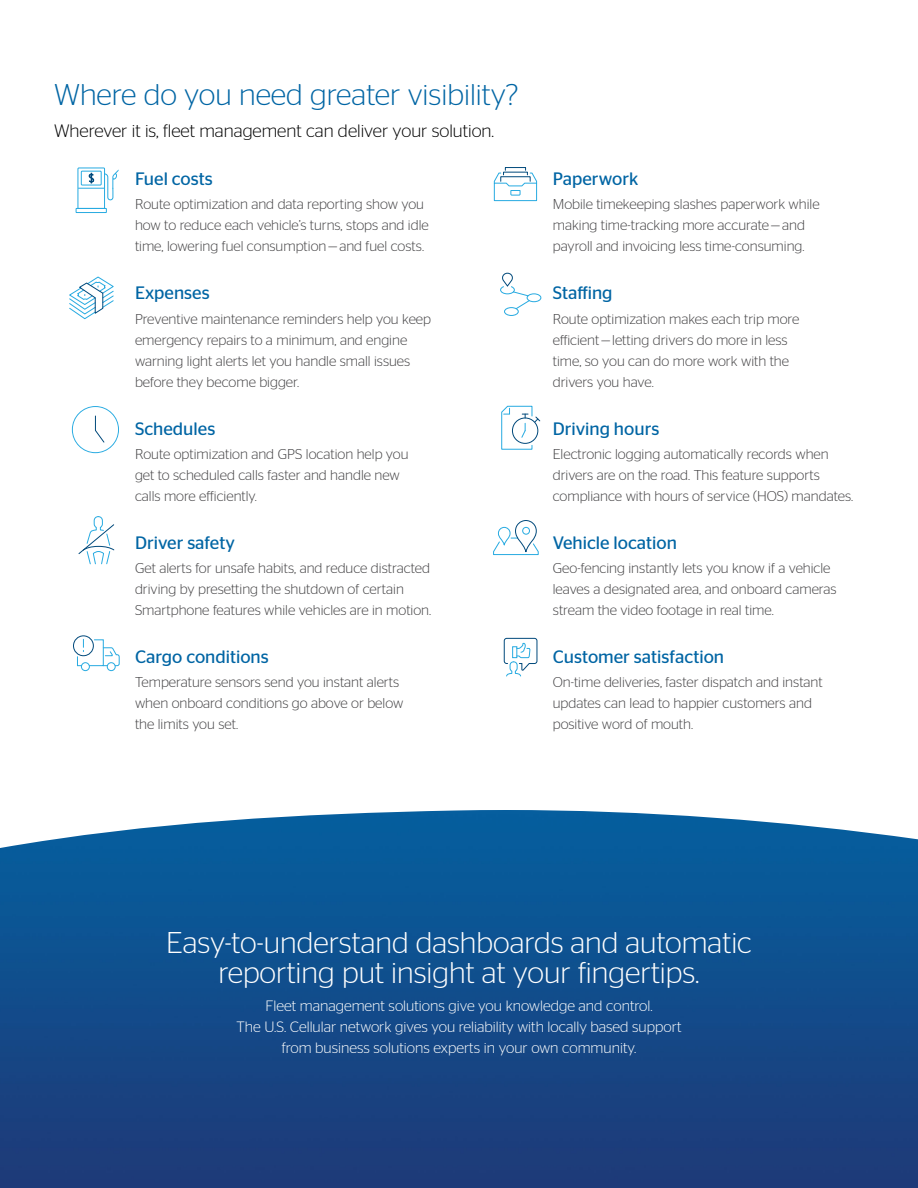
<style>
.page{position:relative;width:918px;height:1188px;background:#fff}
.page>*{position:absolute;margin:0;border:0;box-sizing:border-box;transform-origin:0 0}
.t1{font:300 30px/30px "Stag Sans";color:#fff;text-align:center}
.t2{font:300 30px "Stag Sans";color:#0065a4}
.t3{font:18px "Stag Sans";color:#0065a4}
.t4{font:300 18px "Stag Sans";color:#000}
.t5{font:300 15px/21px "Stag Sans";color:#fff;text-align:center}
.t6{font:300 14.25px/21px "Stag Sans";color:#414042}
</style>
<div class="page">
<img style="left:0;top:810px;width:918px;height:378px">
<div style="left:76px;top:208px;width:31px;height:5px;border:1px solid #27aae1"></div>
<svg style="left:77px;top:167px;width:42px;height:42px"></svg>
<svg style="left:72px;top:406px;width:47px;height:47px"></svg>
<div style="left:107px;top:662px;width:9px;height:9px;border:1px solid #27aae1;border-radius:50%"></div>
<div style="left:81px;top:662px;width:9px;height:9px;border:1px solid #27aae1;border-radius:50%"></div>
<div style="left:73px;top:635px;width:21px;height:21px;border:1px solid #00497b;border-radius:50%"></div>
<svg style="left:76px;top:639px;width:44px;height:28px"></svg>
<div style="left:527px;top:293px;width:14px;height:9px;border:1px solid #27aae1;border-radius:50%"></div>
<div style="left:504px;top:307px;width:15px;height:9px;border:1px solid #27aae1;border-radius:50%"></div>
<svg style="left:500px;top:273px;width:30px;height:37px"></svg>
<svg style="left:501px;top:406px;width:39px;height:44px"></svg>
<svg style="left:493px;top:538px;width:46px;height:17px"></svg>
<div style="left:498px;top:527px;width:13px;height:18px;border:1px solid #27aae1;border-radius:6px"></div>
<div style="left:515px;top:520px;width:22px;height:32px;border:1px solid #00497b;border-radius:10px"></div>
<div style="left:522px;top:527px;width:8px;height:8px;border:1px solid #27aae1;border-radius:3px"></div>
<svg style="left:504px;top:638px;width:33px;height:39px"></svg>
<svg style="left:69px;top:277px;width:45px;height:42px"></svg>
<svg style="left:78px;top:516px;width:36px;height:48px"></svg>
<div style="left:505px;top:167px;width:21px;height:4px;border:1px solid #00497b"></div>
<svg style="left:494px;top:172px;width:43px;height:29px"></svg>
<h1 class="t2" style="left:54px;top:78px;width:466px">Where do you need greater visibility?</h1>
<p class="t4" style="left:54px;top:121px;width:442px">Wherever it is, fleet management can deliver your solution.</p>
<p class="t3" style="left:135px;top:169px;width:79px">Fuel costs</p>
<p class="t6" style="left:135px;top:194px;width:295px">Route optimization and data reporting show you how to reduce each vehicle’s turns, stops and idle time, lowering fuel consumption—and fuel costs.</p>
<p class="t3" style="left:135px;top:283px;width:76px">Expenses</p>
<p class="t6" style="left:135px;top:308px;width:298px">Preventive maintenance reminders help you keep emergency repairs to a minimum, and engine warning light alerts let you handle small issues before they become bigger.</p>
<p class="t3" style="left:135px;top:418px;width:82px">Schedules</p>
<p class="t6" style="left:135px;top:443px;width:275px">Route optimization and GPS location help you get to scheduled calls faster and handle new calls more efficiently.</p>
<p class="t3" style="left:135px;top:533px;width:101px">Driver safety</p>
<p class="t6" style="left:135px;top:558px;width:298px">Get alerts for unsafe habits, and reduce distracted driving by presetting the shutdown of certain<br>Smartphone features while vehicles are in motion.</p>
<p class="t3" style="left:135px;top:647px;width:135px">Cargo conditions</p>
<p class="t6" style="left:135px;top:672px;width:270px">Temperature sensors send you instant alerts when onboard conditions go above or below the limits you set.</p>
<p class="t3" style="left:553px;top:169px;width:87px">Paperwork</p>
<p class="t6" style="left:553px;top:194px;width:268px">Mobile timekeeping slashes paperwork while making time-tracking more accurate—and payroll and invoicing less time-consuming.</p>
<p class="t3" style="left:553px;top:283px;width:61px">Staffing</p>
<p class="t6" style="left:553px;top:308px;width:248px">Route optimization makes each trip more efficient—letting drivers do more in less time, so you can do more work with the drivers you have.</p>
<p class="t3" style="left:553px;top:418px;width:108px">Driving hours</p>
<p class="t6" style="left:553px;top:443px;width:302px">Electronic logging automatically records when drivers are on the road. This feature supports compliance with hours of service (HOS) mandates.</p>
<p class="t3" style="left:553px;top:533px;width:126px">Vehicle location</p>
<p class="t6" style="left:553px;top:558px;width:285px">Geo-fencing instantly lets you know if a vehicle leaves a designated area, and onboard cameras stream the video footage in real time.</p>
<p class="t3" style="left:553px;top:647px;width:173px">Customer satisfaction</p>
<p class="t6" style="left:553px;top:672px;width:271px">On-time deliveries, faster dispatch and instant updates can lead to happier customers and positive word of mouth.</p>
<h1 class="t1" style="left:166px;top:927px;width:587px">Easy-to-understand dashboards and automatic reporting put insight at your fingertips.</h1>
<p class="t5" style="left:236px;top:995px;width:447px">Fleet management solutions give you knowledge and control.<br>The U.S. Cellular network gives you reliability with locally based support from business solutions experts in your own community.</p>
</div>
